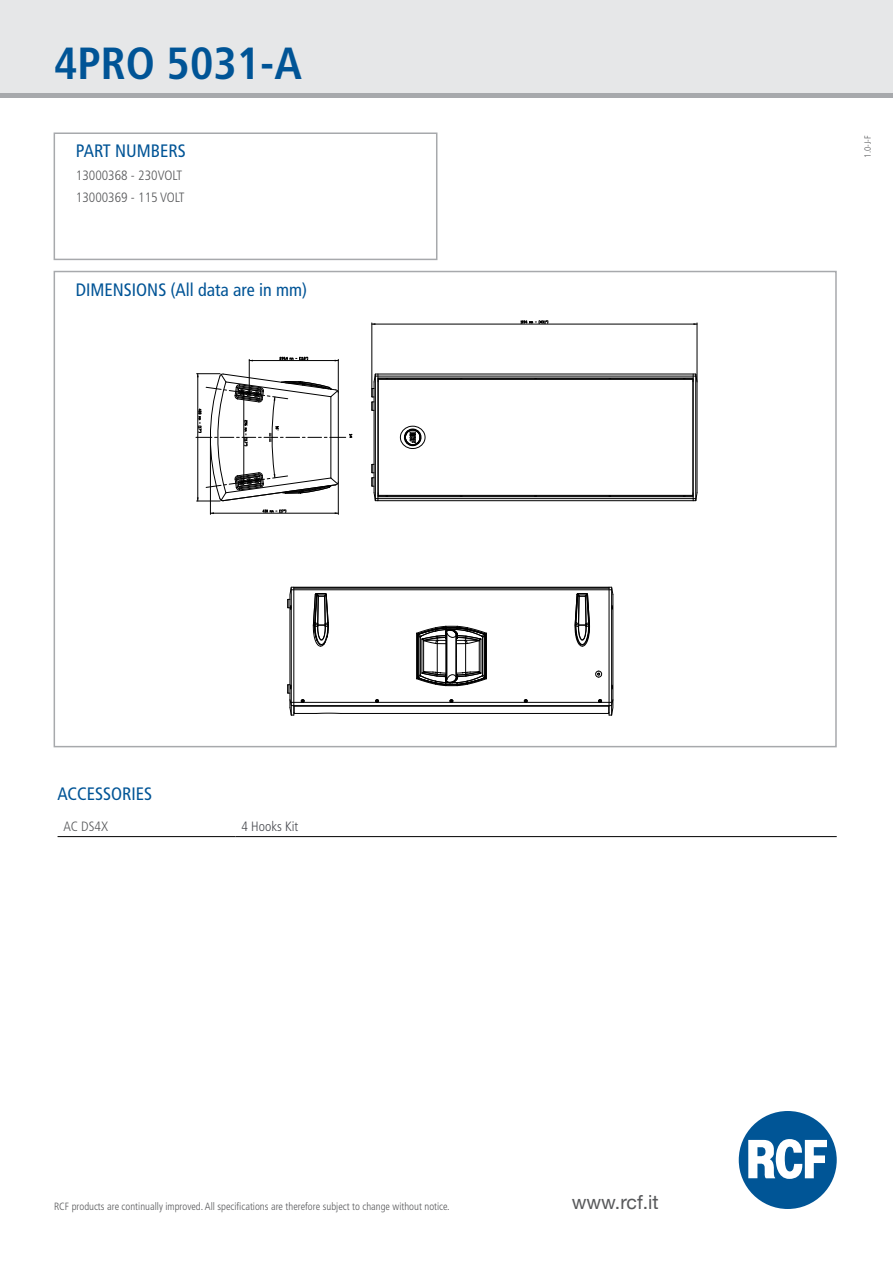
<style>
.page{position:relative;width:893px;height:1263px;background:#fff}
.page>*{position:absolute;margin:0;border:0;box-sizing:border-box;transform-origin:0 0}
.t1{font:700 condensed 45px "Frutiger";color:#005496}
.t2{font:19.5px "Helvetica Neue";color:#58595b}
.t3{font:condensed 18px "Frutiger";color:#005496}
.t4{font:300 condensed 13.5px/22.5px "Frutiger";color:#58595b}
.t5{font:300 condensed 13.5px "Frutiger";color:#494b51}
.t6{font:300 condensed 10.5px "Frutiger";color:#58595b}
.t7{font:300 condensed 9px "Frutiger";color:#58595b}
</style>
<div class="page">
<div style="left:54px;top:132px;width:383px;height:128px;border:2px solid #a7a9ac"></div>
<div style="left:0;top:0;width:893px;height:94px;background:#e6e7e8"></div>
<hr style="left:0;top:94px;width:893px;height:4px;background:#a7a9ac">
<div style="left:739px;top:1111px;width:98px;height:98px;background:#005596;border-radius:50%"></div>
<svg style="left:748px;top:1139px;width:79px;height:40px"></svg>
<div style="left:54px;top:271px;width:783px;height:476px;border:2px solid #a7a9ac"></div>
<hr style="left:58px;top:836px;width:178px;height:1px;background:#000">
<hr style="left:236px;top:836px;width:601px;height:1px;background:#000">
<svg style="left:280px;top:357px;width:28px;height:3px"></svg>
<hr style="left:338px;top:359px;width:1px;height:33px;background:#000">
<hr style="left:249px;top:359px;width:1px;height:34px;background:#000">
<hr style="left:249px;top:360px;width:89px;height:1px;background:#000">
<svg style="left:263px;top:510px;width:23px;height:3px"></svg>
<hr style="left:338px;top:482px;width:1px;height:32px;background:#000">
<hr style="left:210px;top:438px;width:1px;height:76px;background:#000">
<hr style="left:210px;top:513px;width:128px;height:1px;background:#000">
<svg style="left:521px;top:321px;width:27px;height:3px"></svg>
<hr style="left:372px;top:323px;width:1px;height:65px;background:#000">
<hr style="left:697px;top:323px;width:1px;height:58px;background:#000">
<hr style="left:372px;top:324px;width:325px;height:1px;background:#000">
<hr style="left:374px;top:382px;width:1px;height:111px;background:#000">
<hr style="left:375px;top:376px;width:1px;height:123px;background:#000">
<hr style="left:378px;top:379px;width:1px;height:116px;background:#000">
<hr style="left:375px;top:374px;width:321px;height:1px;background:#000">
<hr style="left:375px;top:376px;width:321px;height:1px;background:#000">
<hr style="left:378px;top:378px;width:315px;height:1px;background:#000">
<hr style="left:378px;top:379px;width:315px;height:1px;background:#000">
<hr style="left:378px;top:495px;width:315px;height:1px;background:#000">
<hr style="left:378px;top:496px;width:315px;height:1px;background:#000">
<hr style="left:378px;top:498px;width:315px;height:1px;background:#000">
<hr style="left:378px;top:500px;width:315px;height:1px;background:#000">
<hr style="left:693px;top:374px;width:1px;height:127px;background:#000">
<hr style="left:695px;top:376px;width:1px;height:123px;background:#000">
<hr style="left:697px;top:382px;width:1px;height:111px;background:#000">
<hr style="left:291px;top:587px;width:321px;height:1px;background:#000">
<hr style="left:294px;top:588px;width:315px;height:1px;background:#000">
<hr style="left:291px;top:589px;width:321px;height:1px;background:#000">
<hr style="left:416px;top:633px;width:1px;height:46px;background:#000">
<hr style="left:303px;top:702px;width:73px;height:1px;background:#000">
<hr style="left:378px;top:702px;width:73px;height:1px;background:#000">
<hr style="left:452px;top:702px;width:73px;height:1px;background:#000">
<hr style="left:526px;top:702px;width:73px;height:1px;background:#000">
<hr style="left:291px;top:705px;width:321px;height:1px;background:#000">
<hr style="left:294px;top:706px;width:315px;height:1px;background:#000">
<hr style="left:341px;top:713px;width:268px;height:1px;background:#000">
<svg style="left:372px;top:388px;width:2px;height:23px"></svg>
<svg style="left:372px;top:464px;width:2px;height:23px"></svg>
<svg style="left:400px;top:426px;width:25px;height:22px"></svg>
<svg style="left:376px;top:699px;width:3px;height:4px"></svg>
<svg style="left:196px;top:373px;width:156px;height:129px"></svg>
<svg style="left:374px;top:374px;width:5px;height:8px"></svg>
<svg style="left:374px;top:493px;width:5px;height:8px"></svg>
<svg style="left:693px;top:374px;width:4px;height:8px"></svg>
<svg style="left:693px;top:493px;width:4px;height:8px"></svg>
<svg style="left:417px;top:626px;width:70px;height:60px"></svg>
<svg style="left:287px;top:587px;width:54px;height:129px"></svg>
<svg style="left:575px;top:587px;width:38px;height:129px"></svg>
<h1 class="t1" style="left:54px;top:37px;width:249px">4PRO 5031-A</h1>
<h3 class="t3" style="left:76px;top:140px;width:111px">PART NUMBERS</h3>
<p class="t4" style="left:76px;top:164px;width:98px">13000368 - 230Volt<br>13000369 - 115 Volt</p>
<h3 class="t3" style="left:76px;top:280px;width:20px">Dimension</h3>
<h3 class="t3" style="left:158px;top:280px;width:150px">S (All data are in mm)</h3>
<h3 class="t3" style="left:58px;top:783px;width:96px">ACCESSORIES</h3>
<p class="t4" style="left:64px;top:815px;width:46px">AC DS4X</p>
<p class="t5" style="left:242px;top:818px;width:58px">4 Hooks Kit</p>
<p class="t6" style="left:54px;top:1200px;width:397px">RCF products are continually improved. All specifications are therefore subject to change without notice.</p>
<h2 class="t2" style="left:572px;top:1186px;width:88px">www.rcf.it</h2>
<p class="t7" style="left:863px;top:158px;width:24px;rotate:-90deg">1.0-J-F</p>
</div>
